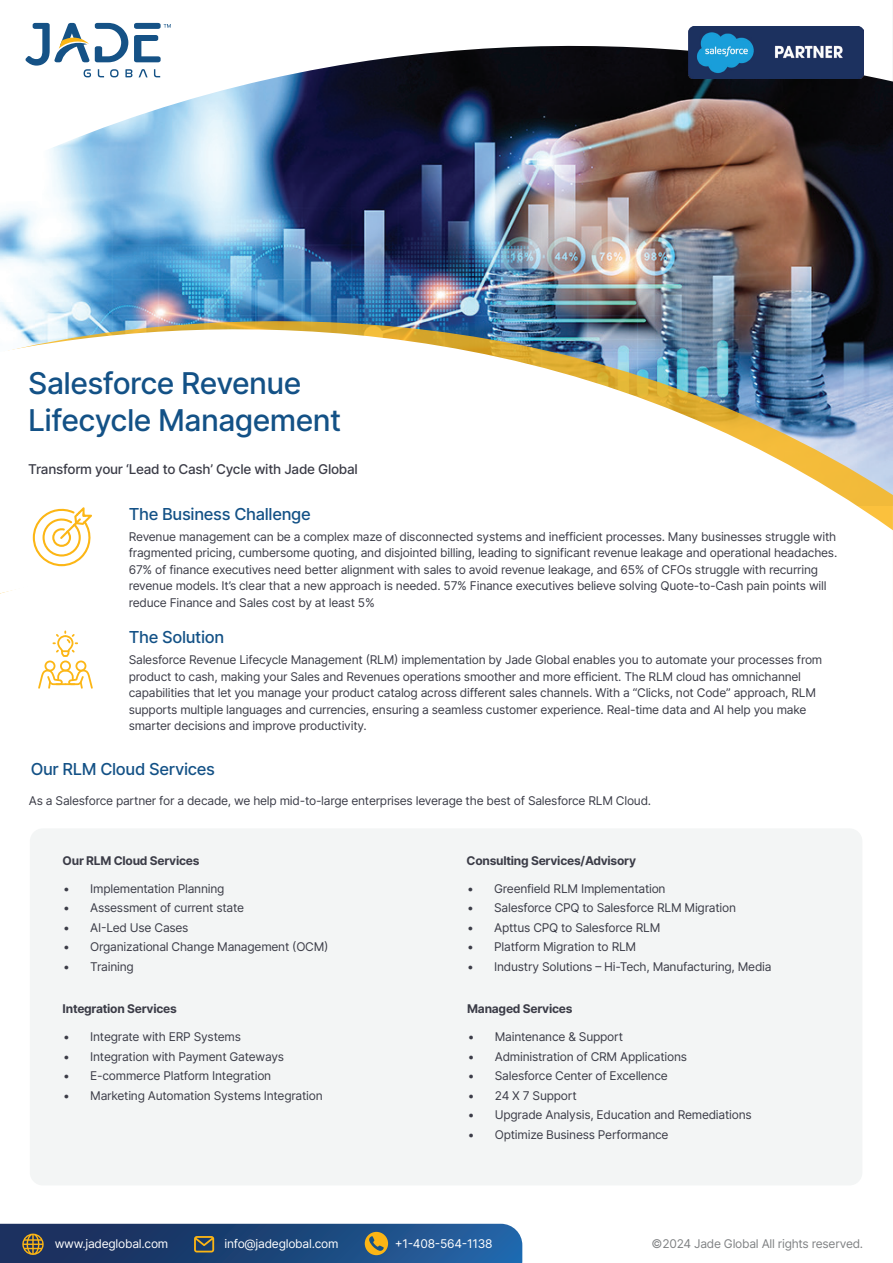
<style>
.page{position:relative;width:893px;height:1263px;background:#fff}
.page>*{position:absolute;margin:0;border:0;box-sizing:border-box;transform-origin:0 0}
.t1{font:500 30px/37.2px "Inter";letter-spacing:-.02em;color:#135186}
.t2{font:500 16.5px "Inter";letter-spacing:-.02em;color:#135186}
.t3{font:500 13.5px "Inter";letter-spacing:-.02em;color:#3b3c47}
.t4{font:12px/16.5px "Inter";letter-spacing:-.02em;color:#3b3c47}
.t5{font:700 12px "Inter";letter-spacing:-.02em;color:#3b3c47}
.t6{font:12px "Inter";letter-spacing:-.02em;color:#fff}
.t7{font:12px "Inter";letter-spacing:-.02em;color:#808284}
</style>
<div class="page">
<img style="left:0;top:171px;width:893px;height:134px">
<svg style="left:35px;top:22px;width:858px;height:149px"></svg>
<svg style="left:0;top:305px;width:893px;height:326px"></svg>
<svg style="left:0;top:1224px;width:522px;height:39px;background:#254a77"></svg>
<svg style="left:25px;top:23px;width:146px;height:54px"></svg>
<img style="left:688px;top:27px;width:175px;height:51px">
<div style="left:30px;top:828px;width:832px;height:357px;background:#f3f5f5;border-radius:13px"></div>
<svg style="left:33px;top:506px;width:60px;height:61px"></svg>
<svg style="left:38px;top:631px;width:55px;height:58px"></svg>
<h1 class="t1" style="left:28px;top:364px;width:314px">Salesforce Revenue<br>Lifecycle Management</h1>
<p class="t3" style="left:28px;top:459px;width:331px">Transform your ‘Lead to Cash’ Cycle with Jade Global</p>
<h2 class="t2" style="left:129px;top:502px;width:184px">The Business Challenge</h2>
<p class="t4" style="left:129px;top:528px;width:710px">Revenue management can be a complex maze of disconnected systems and inefficient processes. Many businesses struggle with fragmented pricing, cumbersome quoting, and disjointed billing, leading to significant revenue leakage and operational headaches.<br>67% of finance executives need better alignment with sales to avoid revenue leakage, and 65% of CFOs struggle with recurring revenue models. It’s clear that a new approach is needed. 57% Finance executives believe solving Quote-to-Cash pain points will reduce Finance and Sales cost by at least 5%</p>
<h2 class="t2" style="left:129px;top:625px;width:97px">The Solution</h2>
<p class="t4" style="left:129px;top:651px;width:695px">Salesforce Revenue Lifecycle Management (RLM) implementation by Jade Global enables you to automate your processes from product to cash, making your Sales and Revenues operations smoother and more efficient. The RLM cloud has omnichannel capabilities that let you manage your product catalog across different sales channels. With a “Clicks, not Code” approach, RLM supports multiple languages and currencies, ensuring a seamless customer experience. Real-time data and AI help you make smarter decisions and improve productivity.</p>
<h2 class="t2" style="left:31px;top:757px;width:186px">Our RLM Cloud Services</h2>
<p class="t4" style="left:29px;top:792px;width:624px">As a Salesforce partner for a decade, we help mid-to-large enterprises leverage the best of Salesforce RLM Cloud.</p>
<p class="t5" style="left:63px;top:851px;width:138px">Our RLM Cloud Services</p>
<p class="t4" style="left:63px;top:880px;width:163px">• Implementation Planning</p>
<p class="t4" style="left:63px;top:899px;width:182px">• Assessment of current state</p>
<p class="t4" style="left:63px;top:919px;width:127px">• AI-Led Use Cases</p>
<p class="t4" style="left:63px;top:938px;width:267px">• Organizational Change Management (OCM)</p>
<p class="t4" style="left:63px;top:958px;width:72px">• Training</p>
<p class="t5" style="left:63px;top:1000px;width:116px">Integration Services</p>
<p class="t4" style="left:63px;top:1028px;width:179px">• Integrate with ERP Systems</p>
<p class="t4" style="left:63px;top:1048px;width:222px">• Integration with Payment Gateways</p>
<p class="t4" style="left:63px;top:1067px;width:209px">• E-commerce Platform Integration</p>
<p class="t4" style="left:63px;top:1087px;width:261px">• Marketing Automation Systems Integration</p>
<p class="t5" style="left:467px;top:851px;width:171px">Consulting Services/Advisory</p>
<p class="t4" style="left:467px;top:880px;width:200px">• Greenfield RLM Implementation</p>
<p class="t4" style="left:467px;top:899px;width:270px">• Salesforce CPQ to Salesforce RLM Migration</p>
<p class="t4" style="left:467px;top:919px;width:195px">• Apttus CPQ to Salesforce RLM</p>
<p class="t4" style="left:467px;top:938px;width:171px">• Platform Migration to RLM</p>
<p class="t4" style="left:467px;top:958px;width:306px">• Industry Solutions – Hi-Tech, Manufacturing, Media</p>
<p class="t5" style="left:467px;top:1000px;width:107px">Managed Services</p>
<p class="t4" style="left:468px;top:1028px;width:157px">• Maintenance &amp; Support</p>
<p class="t4" style="left:468px;top:1048px;width:221px">• Administration of CRM Applications</p>
<p class="t4" style="left:468px;top:1067px;width:202px">• Salesforce Center of Excellence</p>
<p class="t4" style="left:468px;top:1087px;width:110px">• 24 X 7 Support</p>
<p class="t4" style="left:468px;top:1106px;width:285px">• Upgrade Analysis, Education and Remediations</p>
<p class="t4" style="left:468px;top:1126px;width:202px">• Optimize Business Performance</p>
<p class="t6" style="left:55px;top:1234px;width:115px">www.jadeglobal.com</p>
<p class="t6" style="left:224px;top:1234px;width:116px">info@jadeglobal.com</p>
<p class="t6" style="left:395px;top:1234px;width:99px">+1-408-564-1138</p>
<p class="t7" style="left:652px;top:1234px;width:213px">©2024 Jade Global All rights reserved.</p>
</div>
